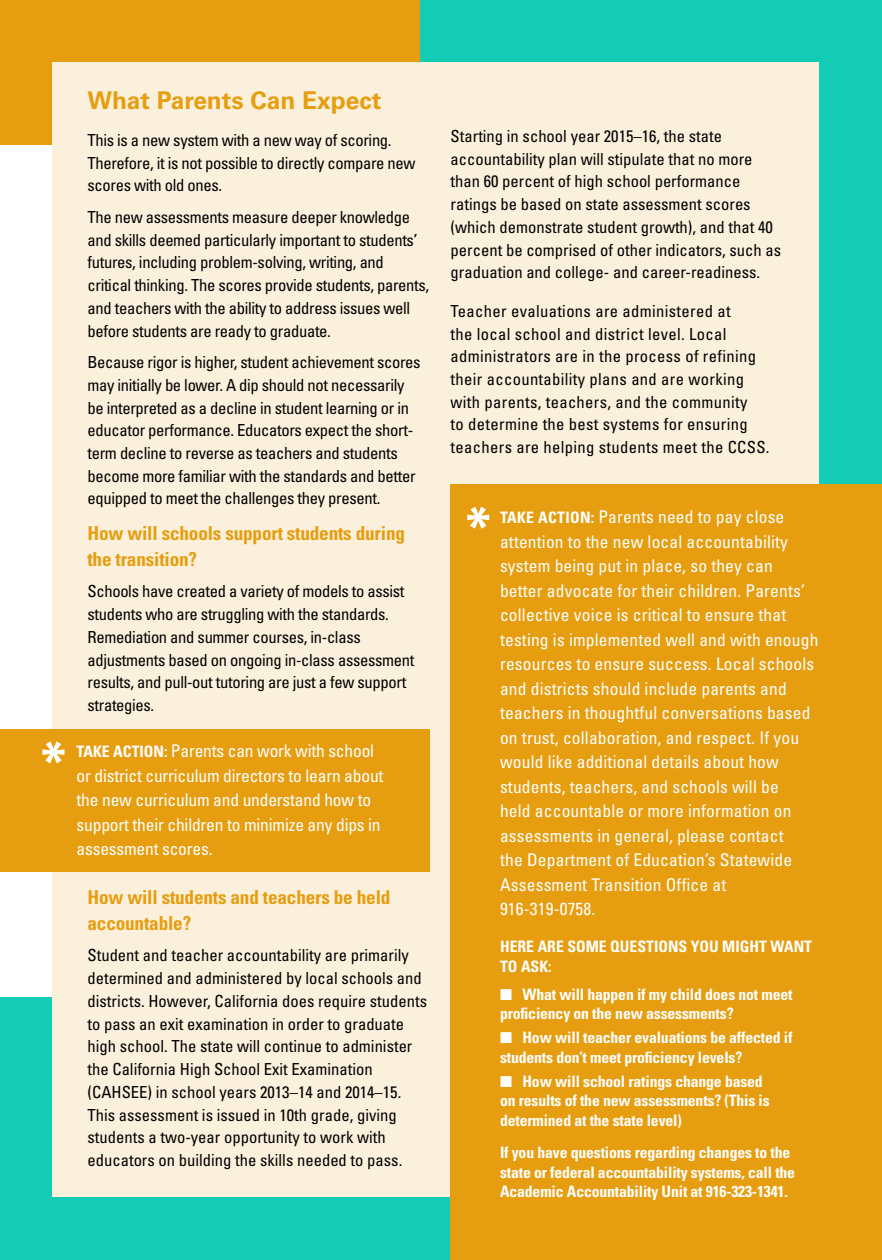
<style>
.page{position:relative;width:882px;height:1260px;background:#fff}
.page>*{position:absolute;margin:0;border:0;box-sizing:border-box;transform-origin:0 0}
.t1{font:700 condensed 57.75px "Univers LT Std";color:#fff}
.t2{font:700 24.5px "Univers LT Std";color:#e69e10}
.t3{font:700 condensed 19.25px/26.2px "Univers LT Std";letter-spacing:-.01em;color:#e69e10}
.t4{font:condensed 17.5px/24.5px "Univers LT Std";letter-spacing:.01em;color:#fff}
.t5{font:condensed 17.5px/24.5px "Univers LT Std";letter-spacing:-.01em;color:#fff}
.t6{font:condensed 16.62px/22.8px "Univers LT Std";letter-spacing:-.02em;color:#000}
.t7{font:condensed 16.62px/22.8px "Univers LT Std";color:#000}
.t8{font:condensed 16.62px/22.8px "Univers LT Std";letter-spacing:.02em;color:#000}
.t9{font:700 condensed 15.75px/19.2px "Univers LT Std";letter-spacing:-.01em;color:#fff}
.s1{font-weight:700;font-size:15.75px}
</style>
<div class="page">
<div style="left:0;top:997px;width:150px;height:213px;background:#13ccb3"></div>
<div style="left:0;top:1197px;width:882px;height:63px;background:#13ccb3"></div>
<div style="left:0;top:0;width:882px;height:144px;background:#e69e10"></div>
<div style="left:420px;top:0;width:462px;height:514px;background:#13ccb3"></div>
<div style="left:53px;top:63px;width:766px;height:1134px;background:#fbf0db"></div>
<div style="left:450px;top:484px;width:432px;height:776px;background:#e69e10"></div>
<div style="left:0;top:729px;width:430px;height:143px;background:#e69e10"></div>
<h1 class="t1" style="left:41px;top:728px;width:27px">*</h1>
<h2 class="t2" style="left:88px;top:86px;width:295px">What Parents Can Expect</h2>
<p class="t6" style="left:88px;top:128px;width:330px">This is a new system with a new way of scoring.<br>Therefore, it is not possible to directly compare new scores with old ones.</p>
<p class="t6" style="left:88px;top:205px;width:343px">The new assessments measure deeper knowledge and skills deemed particularly important to students’ futures, including problem-solving, writing, and critical thinking. The scores provide students, parents, and teachers with the ability to address issues well before students are ready to graduate.</p>
<p class="t6" style="left:88px;top:351px;width:335px">Because rigor is higher, student achievement scores may initially be lower. A dip should not necessarily be interpreted as a decline in student learning or in educator performance. Educators expect the short&shy;term decline to reverse as teachers and students become more familiar with the standards and better equipped to meet the challenges they present.</p>
<p class="t3" style="left:88px;top:520px;width:319px">How will schools support students during the transition?</p>
<p class="t6" style="left:88px;top:580px;width:328px">Schools have created a variety of models to assist students who are struggling with the standards.<br>Remediation and summer courses, in-class adjustments based on ongoing in-class assessment results, and pull-out tutoring are just a few support strategies.</p>
<p class="t5" style="left:77px;top:738px;width:308px;text-indent:67px"><span class="s1">on:</span> Parents can work with school or district curriculum directors to learn about the new curriculum and understand how to support their children to minimize any dips in assessment scores.</p>
<p class="t9" style="left:77px;top:742px;width:46px">Take Acti</p>
<p class="t3" style="left:88px;top:884px;width:304px">How will students and teachers be held accountable?</p>
<p class="t7" style="left:88px;top:944px;width:341px">Student and teacher accountability are primarily determined and administered by local schools and districts. However, California does require students to pass an exit examination in order to graduate high school. The state will continue to administer the California High School Exit Examination (CAHSEE) in school years 2013–14 and 2014–15.<br>This assessment is issued in 10th grade, giving students a two-year opportunity to work with educators on building the skills needed to pass.</p>
<p class="t7" style="left:451px;top:124px;width:332px">Starting in school year 2015–16, the state accountability plan will stipulate that no more than 60 percent of high school performance ratings be based on state assessment scores (which demonstrate student growth), and that 40 percent be comprised of other indicators, such as graduation and college- and career-readiness.</p>
<p class="t8" style="left:451px;top:299px;width:321px">Teacher evaluations are administered at<br>the local school and district level. Local administrators are in the process of refining their accountability plans and are working with parents, teachers, and the community<br>to determine the best systems for ensuring teachers are helping students meet the CCSS.</p>
<h1 class="t1" style="left:465px;top:493px;width:27px">*</h1>
<p class="t9" style="left:500px;top:508px;width:47px">Take Acti</p>
<p class="t4" style="left:500px;top:505px;width:320px;text-indent:70px"><span class="s1">on:</span> Parents need to pay close attention to the new local accountability system being put in place, so they can better advocate for their children. Parents’ collective voice is critical to ensure that testing is implemented well and with enough resources to ensure success. Local schools and districts should include parents and teachers in thoughtful conversations based on trust, collaboration, and respect. If you would like additional details about how students, teachers, and schools will be<br>held accountable or more information on assessments in general, please contact<br>the Department of Education’s Statewide Assessment Transition Office at 916-319-0758.</p>
<p class="t9" style="left:500px;top:937px;width:138px">Here are some questi</p>
<p class="t9" style="left:658px;top:937px;width:152px">ons you might want</p>
<p class="t9" style="left:500px;top:956px;width:53px">to ask:</p>
<p class="t9" style="left:500px;top:984px;width:294px">■ What will happen if my child does not meet proficiency on the new assessments?</p>
<p class="t9" style="left:500px;top:1028px;width:294px">■ How will teacher evaluations be affected if students don’t meet proficiency levels?</p>
<p class="t9" style="left:500px;top:1072px;width:271px">■ How will school ratings change based on results of the new assessments? (This is determined at the state level)</p>
<p class="t9" style="left:500px;top:1143px;width:297px">If you have questions regarding changes to the state or federal accountability systems, call the<br>Academic Accountability Unit at 916-323-1341.</p>
</div>
